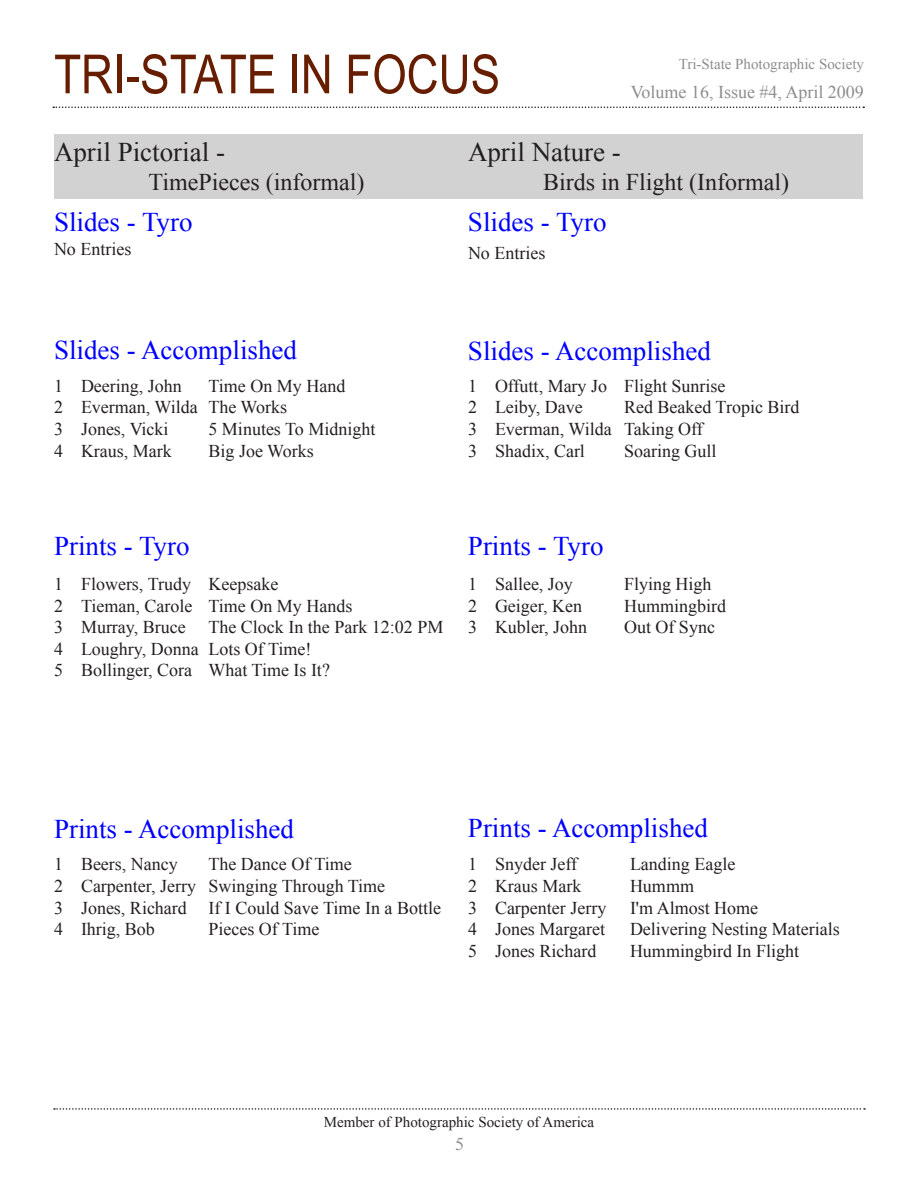
<style>
.page{position:relative;width:918px;height:1188px;background:#fff}
.page>*{position:absolute;margin:0;border:0;box-sizing:border-box;transform-origin:0 0}
.t1{font:54px "Arial Narrow";color:#671d00}
.t2{font:27px "Times New Roman";color:#00f}
.t3{font:27px "Times New Roman";color:#231f20}
.t4{font:24px "Times New Roman";color:#231f20}
.t5{font:18px/21.6px "Times New Roman";color:#231f20}
.t6{font:18px "Times New Roman";color:#8c8e8d}
.t7{font:15px "Times New Roman";color:#231f20}
.t8{font:15px "Times New Roman";color:#8c8e8d}
</style>
<div class="page">
<svg style="left:53px;top:106px;width:811px;height:2px"></svg>
<svg style="left:54px;top:1108px;width:811px;height:2px"></svg>
<div style="left:55px;top:134px;width:808px;height:65px;background:#d1d2d1"></div>
<h1 class="t1" style="left:54px;top:35px;width:448px">TRI-STATE IN FOCUS</h1>
<p class="t8" style="left:679px;top:54px;width:187px">Tri-State Photographic Society</p>
<p class="t6" style="left:631px;top:80px;width:235px">Volume 16, Issue #4, April 2009</p>
<h2 class="t3" style="left:54px;top:134px;width:172px">April Pictorial -</h2>
<h3 class="t4" style="left:149px;top:165px;width:217px">TimePieces (informal)</h3>
<h2 class="t3" style="left:468px;top:134px;width:154px">April Nature -</h2>
<h3 class="t4" style="left:543px;top:165px;width:247px">Birds in Flight (Informal)</h3>
<h2 class="t2" style="left:54px;top:204px;width:140px">Slides - Tyro</h2>
<h2 class="t2" style="left:468px;top:204px;width:140px">Slides - Tyro</h2>
<p class="t5" style="left:54px;top:238px;width:79px">No Entries</p>
<p class="t5" style="left:468px;top:241px;width:79px">No Entries</p>
<h2 class="t2" style="left:54px;top:332px;width:244px">Slides - Accomplished</h2>
<h2 class="t2" style="left:468px;top:332px;width:244px">Slides - Accomplished</h2>
<p class="t5" style="left:54px;top:375px;width:293px;text-indent:154px">Time On My Hand<br>2 Everman, Wilda The Works<br>3 Jones, Vicki</p>
<p class="t5" style="left:54px;top:375px;width:129px">1 Deering, John</p>
<p class="t5" style="left:208px;top:418px;width:168px">5 Minutes To Midnight</p>
<p class="t5" style="left:54px;top:440px;width:119px">4 Kraus, Mark</p>
<p class="t5" style="left:208px;top:440px;width:107px">Big Joe Works</p>
<p class="t5" style="left:468px;top:375px;width:259px">1 Offutt, Mary Jo Flight Sunrise<br>2 Leiby, Dave</p>
<p class="t5" style="left:468px;top:396px;width:333px;text-indent:156px">Red Beaked Tropic Bird<br>3 Everman, Wilda Taking Off<br>3 Shadix, Carl</p>
<p class="t5" style="left:624px;top:440px;width:94px">Soaring Gull</p>
<h2 class="t2" style="left:54px;top:528px;width:137px">Prints - Tyro</h2>
<p class="t5" style="left:54px;top:573px;width:300px">1 Flowers, Trudy Keepsake<br>2 Tieman, Carole Time On My Hands<br>3 Murray, Bruce</p>
<p class="t5" style="left:54px;top:616px;width:391px;text-indent:154px">The Clock In the Park 12:02 PM<br>4 Loughry, Donna Lots Of Time!<br>5 Bollinger, Cora What Time Is It?</p>
<h2 class="t2" style="left:468px;top:528px;width:137px">Prints - Tyro</h2>
<p class="t5" style="left:468px;top:573px;width:106px">1 Sallee, Joy</p>
<p class="t5" style="left:624px;top:573px;width:89px">Flying High</p>
<p class="t5" style="left:468px;top:594px;width:116px">2 Geiger, Ken</p>
<p class="t5" style="left:624px;top:594px;width:104px">Hummingbird</p>
<p class="t5" style="left:468px;top:616px;width:121px">3 Kubler, John</p>
<p class="t5" style="left:624px;top:616px;width:92px">Out Of Sync</p>
<h2 class="t2" style="left:54px;top:810px;width:242px">Prints - Accomplished</h2>
<h2 class="t2" style="left:468px;top:810px;width:242px">Prints - Accomplished</h2>
<p class="t5" style="left:54px;top:853px;width:389px;text-indent:154px">The Dance Of Time<br>2 Carpenter, Jerry Swinging Through Time<br>3 Jones, Richard If I Could Save Time In a Bottle<br>4 Ihrig, Bob</p>
<p class="t5" style="left:54px;top:853px;width:125px">1 Beers, Nancy</p>
<p class="t5" style="left:208px;top:918px;width:113px">Pieces Of Time</p>
<p class="t5" style="left:468px;top:853px;width:111px">1 Snyder Jeff</p>
<p class="t5" style="left:630px;top:853px;width:107px">Landing Eagle</p>
<p class="t5" style="left:468px;top:875px;width:115px">2 Kraus Mark</p>
<p class="t5" style="left:630px;top:875px;width:66px">Hummm</p>
<p class="t5" style="left:468px;top:897px;width:140px">3 Carpenter Jerry</p>
<p class="t5" style="left:630px;top:897px;width:130px">I'm Almost Home</p>
<p class="t5" style="left:468px;top:918px;width:139px">4 Jones Margaret</p>
<p class="t5" style="left:630px;top:918px;width:211px">Delivering Nesting Materials</p>
<p class="t5" style="left:468px;top:940px;width:130px">5 Jones Richard</p>
<p class="t5" style="left:630px;top:940px;width:171px">Hummingbird In Flight</p>
<p class="t7" style="left:324px;top:1112px;width:272px">Member of Photographic Society of America</p>
<p class="t6" style="left:455px;top:1132px;width:10px">5</p>
</div>
